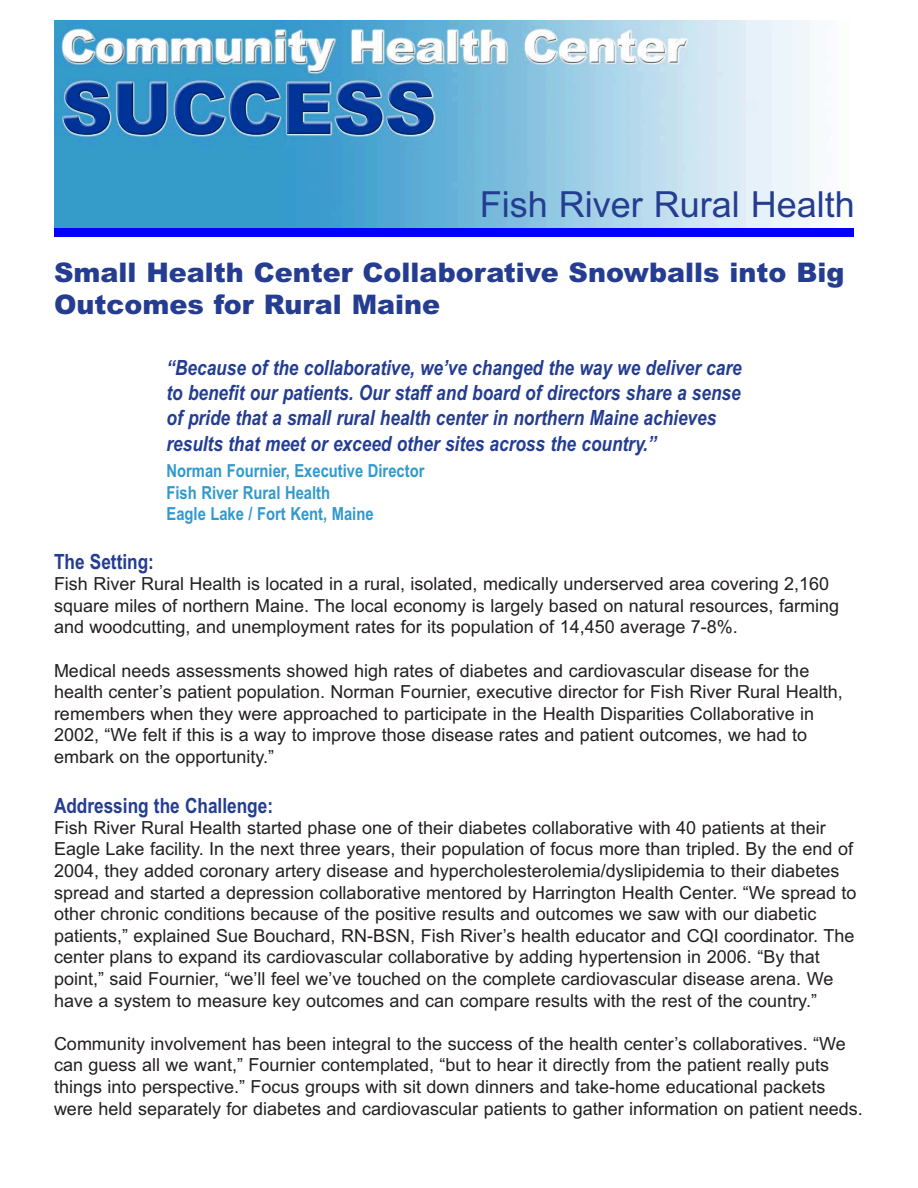
<style>
.page{position:relative;width:918px;height:1188px;background:#fff}
.page>*{position:absolute;margin:0;border:0;box-sizing:border-box;transform-origin:0 0}
.t1{font:36px "Arial";color:#243d91}
.t2{font:900 27px/32.4px "Arial";color:#243d91}
.t3{font:italic 700 21px/25.2px "Arial Narrow";color:#243d91}
.t4{font:700 21px "Arial Narrow";color:#243d91}
.t5{font:18px/21.6px "Arial";color:#231f20}
.t6{font:700 18px/21.6px "Arial Narrow";color:#3199cd}
</style>
<div class="page">
<img style="left:54px;top:20px;width:799px;height:209px">
<div style="left:54px;top:229px;width:799px;height:7px;background:#0000fa"></div>
<img style="left:63px;top:30px;width:351px;height:42px">
<h1 class="t1" style="left:480px;top:183px;width:377px">Fish River Rural Health</h1>
<h2 class="t2" style="left:54px;top:256px;width:792px">Small Health Center Collaborative Snowballs into Big<br>Outcomes for Rural Maine</h2>
<p class="t3" style="left:166px;top:355px;width:577px">“Because of the collaborative, we’ve changed the way we deliver care to benefit our patients. Our staff and board of directors share a sense of pride that a small rural health center in northern Maine achieves results that meet or exceed other sites across the country.”</p>
<p class="t6" style="left:166px;top:460px;width:259px">Norman Fournier, Executive Director<br>Fish River Rural Health<br>Eagle Lake / Fort Kent, Maine</p>
<p class="t4" style="left:54px;top:550px;width:101px">The Setting:</p>
<p class="t5" style="left:54px;top:573px;width:787px">Fish River Rural Health is located in a rural, isolated, medically underserved area covering 2,160 square miles of northern Maine. The local economy is largely based on natural resources, farming and woodcutting, and unemployment rates for its population of 14,450 average 7-8%.</p>
<p class="t5" style="left:54px;top:660px;width:790px">Medical needs assessments showed high rates of diabetes and cardiovascular disease for the health center’s patient population. Norman Fournier, executive director for Fish River Rural Health, remembers when they were approached to participate in the Health Disparities Collaborative in 2002, “We felt if this is a way to improve those disease rates and patient outcomes, we had to embark on the opportunity.”</p>
<p class="t4" style="left:54px;top:793px;width:221px">Addressing the Challenge:</p>
<p class="t5" style="left:54px;top:817px;width:804px">Fish River Rural Health started phase one of their diabetes collaborative with 40 patients at their Eagle Lake facility. In the next three years, their population of focus more than tripled. By the end of 2004, they added coronary artery disease and hypercholesterolemia/dyslipidemia to their diabetes spread and started a depression collaborative mentored by Harrington Health Center. “We spread to other chronic conditions because of the positive results and outcomes we saw with our diabetic patients,” explained Sue Bouchard, RN-BSN, Fish River’s health educator and CQI coordinator. The center plans to expand its cardiovascular collaborative by adding hypertension in 2006. “By that point,” said Fournier, “we’ll feel we’ve touched on the complete cardiovascular disease arena. We have a system to measure key outcomes and can compare results with the rest of the country.”</p>
<p class="t5" style="left:54px;top:1033px;width:810px">Community involvement has been integral to the success of the health center’s collaboratives. “We can guess all we want,” Fournier contemplated, “but to hear it directly from the patient really puts things into perspective.” Focus groups with sit down dinners and take-home educational packets were held separately for diabetes and cardiovascular patients to gather information on patient needs.</p>
</div>
